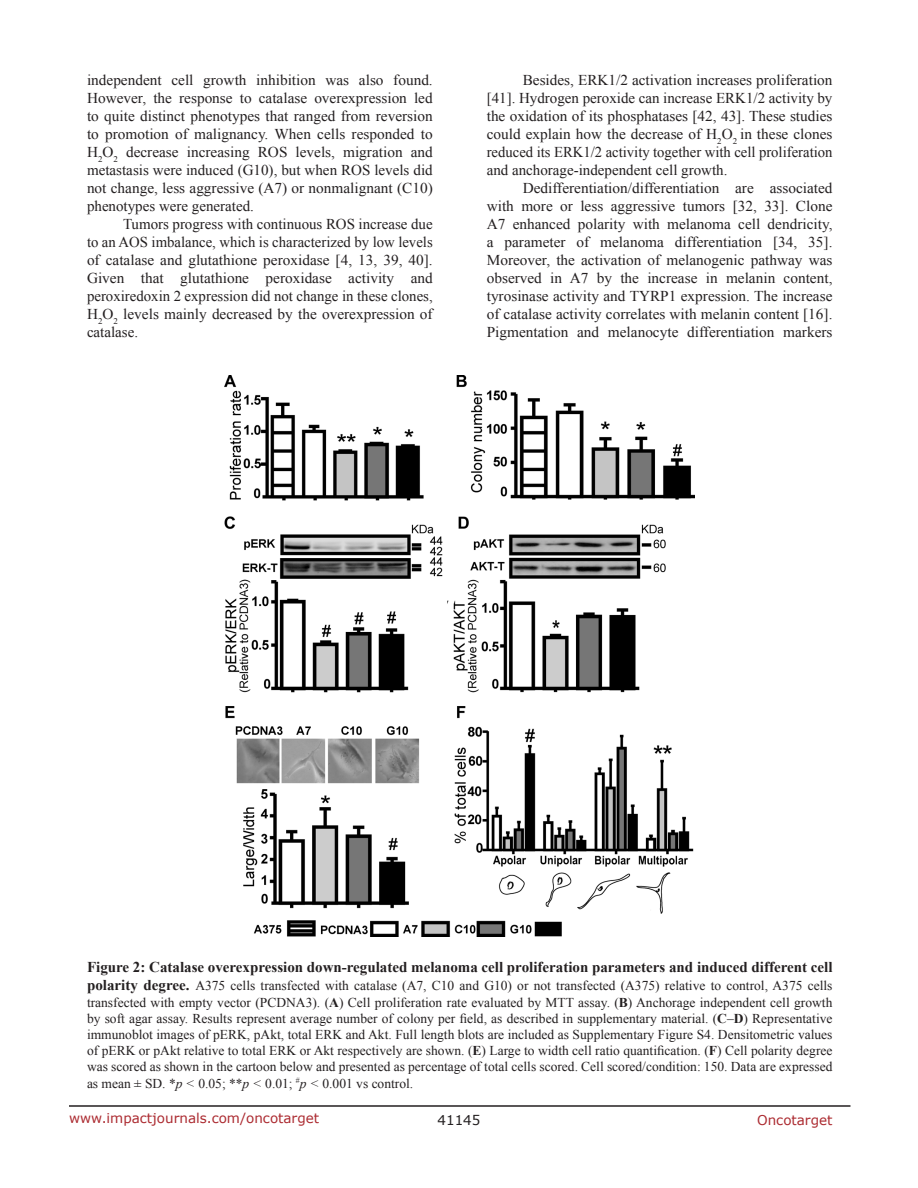
<style>
.page{position:relative;width:918px;height:1188px;background:#fff}
.page>*{position:absolute;margin:0;border:0;box-sizing:border-box;transform-origin:0 0}
.t1{font:15px/18px "Times New Roman";color:#231f20;text-align:justify}
.t2{font:700 15px "Times New Roman";color:#231f20}
.t3{font:13.5px/16.2px "Times New Roman";color:#231f20;text-align:justify}
.t4{font:13.5px "Verdana";color:#ac2b31}
.t5{font:13.5px "Verdana";color:#231f20}
.s1{font-weight:700;font-size:15px}
.s2{font-weight:700}
.s3{font-style:italic}
</style>
<div class="page">
<hr style="left:69px;top:1105px;width:781px;height:2px;background:#231f20">
<img style="left:225px;top:376px;width:470px;height:560px">
<p class="t1" style="left:87px;top:71px;width:347px">independent cell growth inhibition was also found.<br>However, the response to catalase overexpression led to quite distinct phenotypes that ranged from reversion to promotion of malignancy. When cells responded to H<sub>2</sub>O<sub>2</sub> decrease increasing ROS levels, migration and metastasis were induced (G10), but when ROS levels did not change, less aggressive (A7) or nonmalignant (C10) phenotypes were generated.</p>
<p class="t1" style="left:87px;top:215px;width:347px;text-indent:36px">Tumors progress with continuous ROS increase due to an AOS imbalance, which is characterized by low levels of catalase and glutathione peroxidase [4, 13, 39, 40].<br>Given that glutathione peroxidase activity and peroxiredoxin 2 expression did not change in these clones, H<sub>2</sub>O<sub>2</sub> levels mainly decreased by the overexpression of catalase.</p>
<p class="t1" style="left:487px;top:71px;width:347px;text-indent:36px">Besides, ERK1/2 activation increases proliferation [41]. Hydrogen peroxide can increase ERK1/2 activity by the oxidation of its phosphatases [42, 43]. These studies could explain how the decrease of H<sub>2</sub>O<sub>2</sub> in these clones reduced its ERK1/2 activity together with cell proliferation and anchorage-independent cell growth.</p>
<p class="t1" style="left:487px;top:179px;width:347px;text-indent:36px">Dedifferentiation/differentiation are associated with more or less aggressive tumors [32, 33]. Clone A7 enhanced polarity with melanoma cell dendricity, a parameter of melanoma differentiation [34, 35].<br>Moreover, the activation of melanogenic pathway was observed in A7 by the increase in melanin content, tyrosinase activity and TYRP1 expression. The increase of catalase activity correlates with melanin content [16].<br>Pigmentation and melanocyte differentiation markers</p>
<p class="t2" style="left:87px;top:957px;width:747px">Figure 2: Catalase overexpression down-regulated melanoma cell proliferation parameters and induced different cell</p>
<p class="t3" style="left:87px;top:977px;width:747px"><span class="s1">polarity degree.</span> A375 cells transfected with catalase (A7, C10 and G10) or not transfected (A375) relative to control, A375 cells transfected with empty vector (PCDNA3). (<span class="s2">A</span>) Cell proliferation rate evaluated by MTT assay. (<span class="s2">B</span>) Anchorage independent cell growth by soft agar assay. Results represent average number of colony per field, as described in supplementary material. (<span class="s2">C</span>–<span class="s2">D</span>) Representative immunoblot images of pERK, pAkt, total ERK and Akt. Full length blots are included as Supplementary Figure S4. Densitometric values of pERK or pAkt relative to total ERK or Akt respectively are shown. (<span class="s2">E</span>) Large to width cell ratio quantification. (<span class="s2">F</span>) Cell polarity degree was scored as shown in the cartoon below and presented as percentage of total cells scored. Cell scored/condition: 150. Data are expressed as mean ± SD. *<span class="s3">p &lt;</span> 0.05; **<span class="s3">p &lt;</span> 0.01; <sup>#</sup><span class="s3">p &lt;</span> 0.001 vs control.</p>
<p class="t4" style="left:69px;top:1109px;width:252px">www.impactjournals.com/oncotarget</p>
<p class="t5" style="left:438px;top:1111px;width:44px">41145</p>
<p class="t4" style="left:757px;top:1111px;width:77px">Oncotarget</p>
</div>
